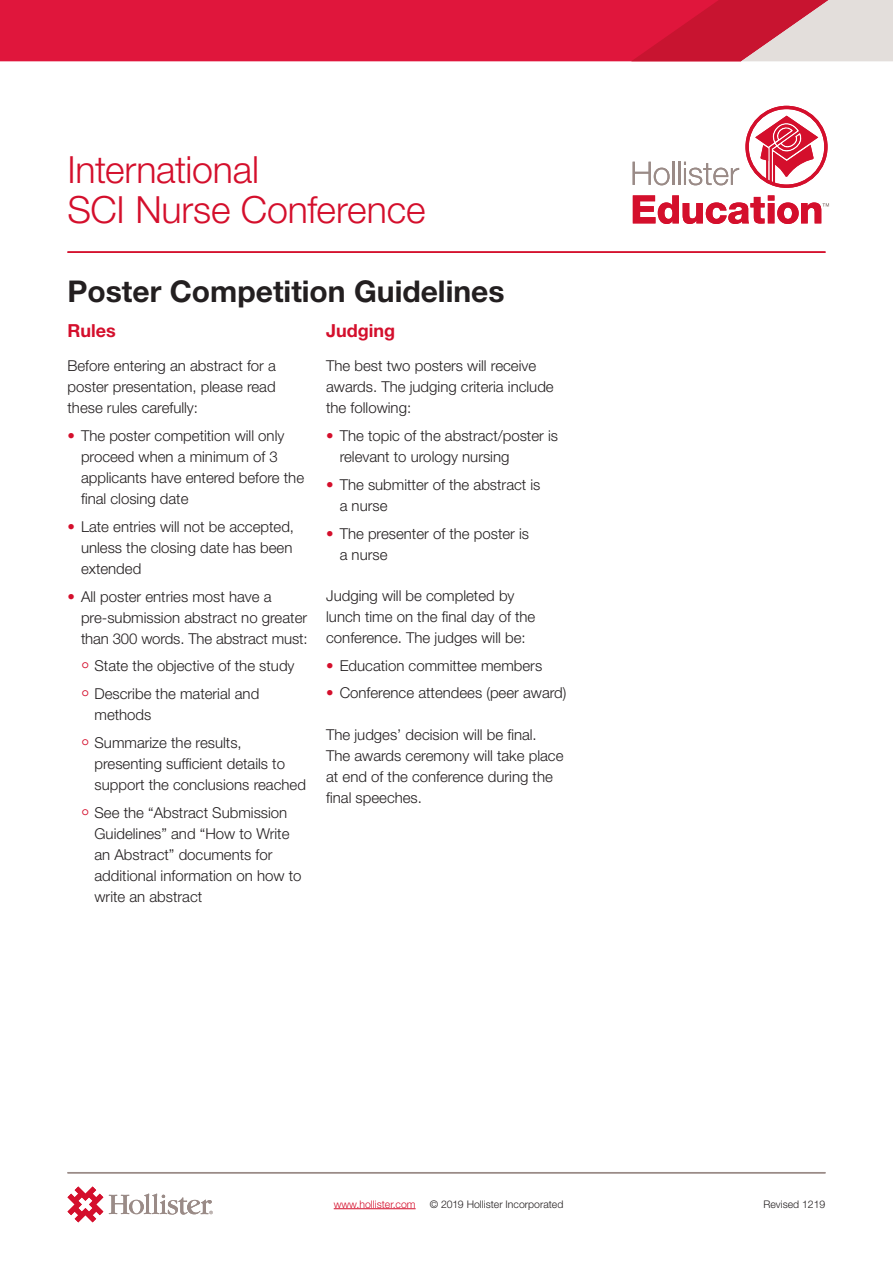
<style>
.page{position:relative;width:893px;height:1263px;background:#fff}
.page>*{position:absolute;margin:0;border:0;box-sizing:border-box;transform-origin:0 0}
.t1{font:300 37.5px/40.5px "Helvetica Neue LT Std";letter-spacing:-.005em;color:#d40f2c}
.t2{font:700 30px "Helvetica Neue LT Std";color:#231f20}
.Subheads_12_14_Red{font:700 18px "Helvetica Neue LT Std";color:#d40f2c}
.Body_10_14_Helv_Roma{font:300 15px/21px "Helvetica Neue LT Std";color:#231f20}
.Body_10_14_Helv_Roma-2{font:300 10.5px "Helvetica Neue LT Std";color:#231f20}
.t3{font:300 10.5px "Helvetica Neue LT Std";color:#d40f2c}
.s1{color:#d40f2c}
.s2{font-size:21px;color:#d40f2c}
</style>
<div class="page">
<hr style="left:67px;top:251px;width:758px;height:2px;background:#d40f2c">
<hr style="left:67px;top:1172px;width:758px;height:1px;background:#9a8b87">
<hr style="left:334px;top:1208px;width:82px;height:1px;background:#d40f2c">
<div style="left:745px;top:106px;width:82px;height:82px;border:3px solid #d40f2c;border-radius:50%"></div>
<svg style="left:755px;top:116px;width:63px;height:68px"></svg>
<svg style="left:633px;top:162px;width:37px;height:23px"></svg>
<hr style="left:672px;top:162px;width:2px;height:23px;background:#9a8b87">
<hr style="left:678px;top:162px;width:2px;height:23px;background:#9a8b87">
<svg style="left:684px;top:162px;width:55px;height:23px"></svg>
<svg style="left:633px;top:195px;width:196px;height:29px"></svg>
<svg style="left:67px;top:1186px;width:36px;height:36px"></svg>
<svg style="left:109px;top:1193px;width:104px;height:21px"></svg>
<div style="left:0;top:0;width:631px;height:61px;background:#e0163c"></div>
<svg style="left:631px;top:0;width:262px;height:61px"></svg>
<h1 class="t1" style="left:67px;top:148px;width:359px">International<br>SCI Nurse Conference</h1>
<p class="t2" style="left:68px;top:273px;width:439px">Poster Competition Guidelines</p>
<p class="Subheads_12_14_Red" style="left:68px;top:319px;width:50px">Rules</p>
<p class="Body_10_14_Helv_Roma" style="left:68px;top:355px;width:210px;text-align:justify">Before entering an abstract for a poster presentation, please read these rules carefully:</p>
<p class="Body_10_14_Helv_Roma" style="left:81px;top:425px;width:225px;text-indent:-14px"><span class="s1">•</span> The poster competition will only proceed when a minimum of 3 applicants have entered before the final closing date</p>
<p class="Body_10_14_Helv_Roma" style="left:81px;top:516px;width:215px;text-align:justify;text-indent:-14px"><span class="s1">•</span> Late entries will not be accepted, unless the closing date has been extended</p>
<p class="Body_10_14_Helv_Roma" style="left:81px;top:585px;width:228px;text-indent:-14px"><span class="s1">•</span> All poster entries most have a pre-submission abstract no greater than 300 words. The abstract must:</p>
<p class="Body_10_14_Helv_Roma" style="left:81px;top:655px;width:215px"><span class="s2">°</span> State the objective of the study</p>
<p class="Body_10_14_Helv_Roma" style="left:94px;top:683px;width:166px;text-indent:-14px"><span class="s2">°</span> Describe the material and methods</p>
<p class="Body_10_14_Helv_Roma" style="left:94px;top:732px;width:213px;text-indent:-14px"><span class="s2">°</span> Summarize the results, presenting sufficient details to support the conclusions reached</p>
<p class="Body_10_14_Helv_Roma" style="left:94px;top:801px;width:208px;text-indent:-14px"><span class="s2">°</span> See the “Abstract Submission<br>Guidelines” and “How to Write an Abstract” documents for additional information on how to write an abstract</p>
<p class="Subheads_12_14_Red" style="left:326px;top:319px;width:70px">Judging</p>
<p class="Body_10_14_Helv_Roma" style="left:326px;top:355px;width:229px">The best two posters will receive awards. The judging criteria include the following:</p>
<p class="Body_10_14_Helv_Roma" style="left:340px;top:425px;width:220px;text-indent:-14px"><span class="s1">•</span> The topic of the abstract/poster is relevant to urology nursing</p>
<p class="Body_10_14_Helv_Roma" style="left:340px;top:474px;width:202px;text-indent:-14px"><span class="s1">•</span> The submitter of the abstract is a nurse</p>
<p class="Body_10_14_Helv_Roma" style="left:340px;top:522px;width:191px;text-indent:-14px"><span class="s1">•</span> The presenter of the poster is a nurse</p>
<p class="Body_10_14_Helv_Roma" style="left:326px;top:585px;width:211px">Judging will be completed by lunch time on the final day of the conference. The judges will be:</p>
<p class="Body_10_14_Helv_Roma" style="left:326px;top:654px;width:218px"><span class="s1">•</span> Education committee members</p>
<p class="Body_10_14_Helv_Roma" style="left:326px;top:682px;width:242px"><span class="s1">•</span> Conference attendees (peer award)</p>
<p class="Body_10_14_Helv_Roma" style="left:326px;top:723px;width:239px">The judges’ decision will be final.<br>The awards ceremony will take place at end of the conference during the final speeches.</p>
<p class="t3" style="left:334px;top:1197px;width:83px">www.hollister.com</p>
<p class="Body_10_14_Helv_Roma-2" style="left:430px;top:1197px;width:135px">© 2019 Hollister Incorporated</p>
<p class="Body_10_14_Helv_Roma-2" style="left:763px;top:1198px;width:64px">Revised 1219</p>
</div>
